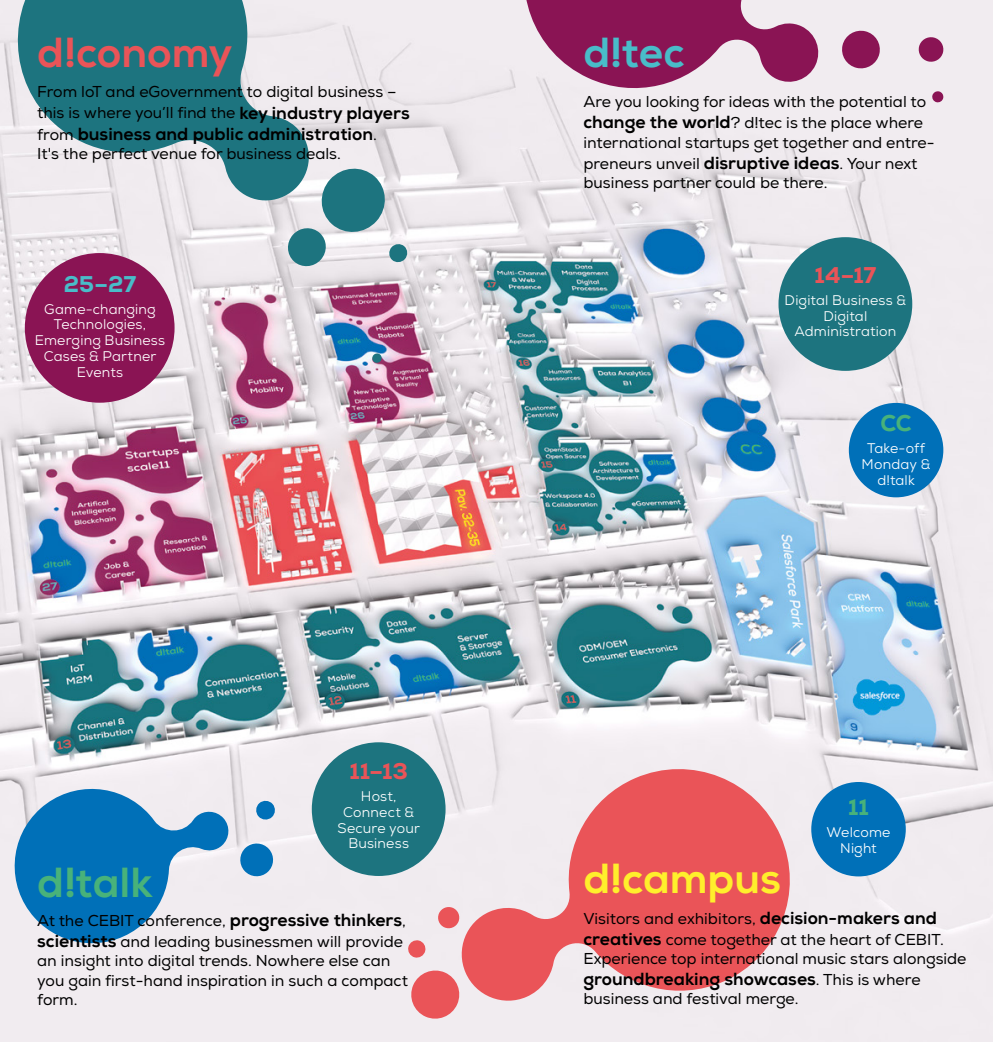
<style>
.page{position:relative;width:993px;height:1042px;background:#fff}
.page>*{position:absolute;margin:0;border:0;box-sizing:border-box;transform-origin:0 0}
.t1{font:800 42px "Nexa";color:#ffef2c}
.t2{font:800 42px "Nexa";color:#ea5458}
.t3{font:800 42px "Nexa";color:#48b27a}
.t4{font:800 42px "Nexa";color:#49bcc9}
.t5{font:800 22.75px "Nexa";letter-spacing:-.005em;color:#ea5458}
.t6{font:800 22.75px "Nexa";color:#49bcc9}
.t7{font:800 22.75px "Nexa";color:#48b27a}
.t8{font:800 17.5px "Nexa";color:#000}
.t9{font:15.75px/21px "Nexa";color:#000}
.t10{font:14px/15.8px "Nexa";letter-spacing:.015em;color:#fff;text-align:center}
.s1{font-weight:800;font-size:17.5px}
.s2{font-weight:400;font-size:15.75px}
</style>
<div class="page">
<img style="left:0;top:0;width:992px;height:1042px">
<div style="left:811px;top:782px;width:94px;height:94px;background:#0070b8;border-radius:50%"></div>
<div style="left:25px;top:253px;width:149px;height:150px;background:#8a1454;border-radius:50%"></div>
<div style="left:312px;top:742px;width:133px;height:134px;background:#1d747f;border-radius:50%"></div>
<div style="left:778px;top:237px;width:133px;height:134px;background:#1d747f;border-radius:50%"></div>
<svg style="left:455px;top:754px;width:349px;height:253px;background:#ed9b9f"></svg>
<svg style="left:408px;top:967px;width:54px;height:55px;background:#ec8f93"></svg>
<svg style="left:436px;top:905px;width:24px;height:24px"></svg>
<svg style="left:407px;top:939px;width:19px;height:19px"></svg>
<svg style="left:5px;top:0;width:308px;height:205px;background:#73a4ac"></svg>
<svg style="left:286px;top:165px;width:122px;height:103px"></svg>
<svg style="left:371px;top:353px;width:11px;height:10px"></svg>
<svg style="left:509px;top:0;width:313px;height:99px;background:#b67097"></svg>
<svg style="left:839px;top:29px;width:42px;height:41px;background:#ae608b"></svg>
<svg style="left:917px;top:36px;width:27px;height:27px"></svg>
<svg style="left:931px;top:91px;width:12px;height:12px"></svg>
<svg style="left:255px;top:800px;width:21px;height:20px"></svg>
<svg style="left:238px;top:841px;width:37px;height:37px"></svg>
<svg style="left:6px;top:780px;width:224px;height:172px;background:#70a9d1"></svg>
<div style="left:848px;top:403px;width:95px;height:94px;background:#0070b8;border-radius:50%"></div>
<h1 class="t2" style="left:37px;top:26px;width:196px">d!conomy</h1>
<p class="t9" style="left:37px;top:82px;width:374px">From loT and eGovernment to digital business – this is where you’ll find the <span class="s1">key industry players</span></p>
<p class="t8" style="left:37px;top:123px;width:341px"><span class="s2">from</span> business and public administration<span class="s2">.</span></p>
<p class="t9" style="left:37px;top:143px;width:305px">It's the perfect venue for business deals.</p>
<h2 class="t6" style="left:64px;top:269px;width:74px">25–27</h2>
<p class="t10" style="left:35px;top:301px;width:132px">Game-changing<br>Technologies,<br>Emerging Business<br>Cases &amp; Partner<br>Events</p>
<h2 class="t5" style="left:349px;top:757px;width:60px">11–13</h2>
<p class="t10" style="left:337px;top:788px;width:84px">Host,<br>Connect &amp;<br>Secure your<br>Business</p>
<h1 class="t3" style="left:37px;top:856px;width:117px">d!talk</h1>
<p class="t9" style="left:37px;top:910px;width:370px">At the CEBIT conference, <span class="s1">progressive thinkers</span>, <span class="s1">scientists</span> and leading businessmen will provide</p>
<p class="t9" style="left:37px;top:951px;width:372px;line-height:19.2px">an insight into digital trends. Nowhere else can you gain first-hand inspiration in such a compact form.</p>
<h1 class="t4" style="left:583px;top:26px;width:103px">d!tec</h1>
<p class="t9" style="left:583px;top:92px;width:344px">Are you looking for ideas with the potential to <span class="s1">change the world</span>? d!tec is the place where</p>
<p class="t9" style="left:583px;top:132px;width:352px">international startups get together and entre&shy;preneurs unveil <span class="s1">disruptive ideas</span>. Your next</p>
<p class="t9" style="left:583px;top:172px;width:245px">business partner could be there.</p>
<h2 class="t5" style="left:814px;top:261px;width:63px">14–17</h2>
<p class="t10" style="left:784px;top:292px;width:123px">Digital Business &amp;<br>Digital<br>Administration</p>
<h2 class="t7" style="left:880px;top:409px;width:33px">CC</h2>
<p class="t10" style="left:861px;top:440px;width:70px">Take-off<br>Monday &amp; d!talk</p>
<h2 class="t7" style="left:848px;top:793px;width:22px">11</h2>
<p class="t10" style="left:826px;top:824px;width:65px">Welcome<br>Night</p>
<h1 class="t1" style="left:583px;top:853px;width:199px">d!campus</h1>
<p class="t9" style="left:583px;top:908px;width:362px">Visitors and exhibitors, <span class="s1">decision-makers and creatives</span> come together at the heart of CEBIT.</p>
<p class="t9" style="left:583px;top:948px;width:384px">Experience top international music stars alongside</p>
<p class="t8" style="left:583px;top:968px;width:338px">groundbreaking showcases<span class="s2">. This is where</span></p>
<p class="t9" style="left:583px;top:988px;width:217px">business and festival merge.</p>
</div>
